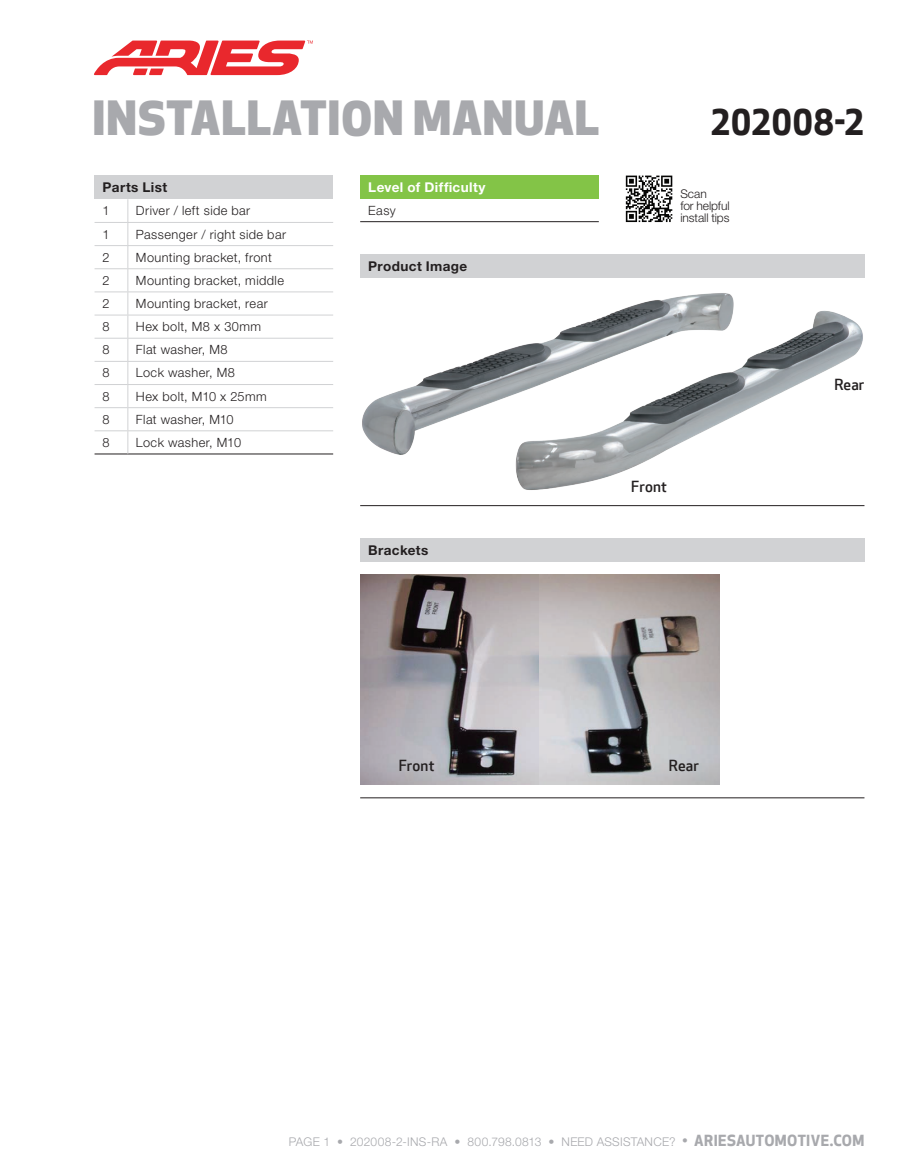
<style>
.page{position:relative;width:905px;height:1175px;background:#fff}
.page>*{position:absolute;margin:0;border:0;box-sizing:border-box;transform-origin:0 0}
.t1{font:800 46.05px "Apex New";letter-spacing:.02em;color:#a8a9ad}
.t2{font:700 34.5px "Apex New";letter-spacing:-.01em;color:#231f20}
.t3{font:500 15px "Apex New";letter-spacing:.01em;color:#231f20}
.t4{font:700 13.5px "Helvetica Neue LT Std";letter-spacing:.03em;color:#231f20}
.t5{font:700 13.5px "Helvetica Neue LT Std";letter-spacing:.03em;color:#fff}
.t6{font:300 12.75px "Helvetica Neue LT Std";letter-spacing:.03em;color:#231f20}
.t7{font:300 12px "Helvetica Neue LT Std";letter-spacing:.02em;color:#a8a9ad}
.t8{font:300 12px/12px "Helvetica Neue LT Std";letter-spacing:-.005em;color:#231f20}
.s1{font-family:"Apex New";font-weight:500;font-size:15px}
.s2{font-family:"Apex New";font-weight:700;font-size:15px}
</style>
<div class="page">
<div style="left:360px;top:254px;width:504px;height:24px;background:#d1d2d4"></div>
<hr style="left:360px;top:505px;width:504px;height:1px;background:#231f20">
<img style="left:362px;top:293px;width:501px;height:197px">
<div style="left:360px;top:538px;width:504px;height:24px;background:#d1d2d4"></div>
<hr style="left:360px;top:797px;width:504px;height:1px;background:#231f20">
<img style="left:360px;top:575px;width:359px;height:209px">
<div style="left:360px;top:176px;width:238px;height:23px;background:#83c447"></div>
<hr style="left:360px;top:221px;width:238px;height:1px;background:#231f20">
<svg style="left:626px;top:176px;width:46px;height:46px"></svg>
<svg style="left:94px;top:41px;width:219px;height:34px"></svg>
<div style="left:94px;top:176px;width:239px;height:23px;background:#d1d2d4"></div>
<hr style="left:94px;top:222px;width:34px;height:1px;background:#d1d2d4">
<hr style="left:128px;top:222px;width:205px;height:1px;background:#d1d2d4">
<hr style="left:94px;top:245px;width:34px;height:1px;background:#d1d2d4">
<hr style="left:128px;top:245px;width:205px;height:1px;background:#d1d2d4">
<hr style="left:94px;top:268px;width:34px;height:1px;background:#d1d2d4">
<hr style="left:128px;top:268px;width:205px;height:1px;background:#d1d2d4">
<hr style="left:94px;top:291px;width:34px;height:1px;background:#d1d2d4">
<hr style="left:128px;top:291px;width:205px;height:1px;background:#d1d2d4">
<hr style="left:94px;top:315px;width:34px;height:1px;background:#d1d2d4">
<hr style="left:128px;top:315px;width:205px;height:1px;background:#d1d2d4">
<hr style="left:94px;top:338px;width:34px;height:1px;background:#d1d2d4">
<hr style="left:128px;top:338px;width:205px;height:1px;background:#d1d2d4">
<hr style="left:94px;top:361px;width:34px;height:1px;background:#d1d2d4">
<hr style="left:128px;top:361px;width:205px;height:1px;background:#d1d2d4">
<hr style="left:94px;top:384px;width:34px;height:1px;background:#d1d2d4">
<hr style="left:128px;top:384px;width:205px;height:1px;background:#d1d2d4">
<hr style="left:94px;top:407px;width:34px;height:1px;background:#d1d2d4">
<hr style="left:128px;top:407px;width:205px;height:1px;background:#d1d2d4">
<hr style="left:94px;top:430px;width:34px;height:1px;background:#d1d2d4">
<hr style="left:128px;top:430px;width:205px;height:1px;background:#d1d2d4">
<hr style="left:94px;top:453px;width:34px;height:1px;background:#231f20">
<hr style="left:128px;top:453px;width:205px;height:1px;background:#231f20">
<svg style="left:127px;top:199px;width:1px;height:254px"></svg>
<h1 class="t1" style="left:93px;top:93px;width:508px">INSTALLATION MANUAL</h1>
<h2 class="t2" style="left:710px;top:102px;width:156px">202008-2</h2>
<p class="t4" style="left:103px;top:179px;width:66px">Parts List</p>
<p class="t6" style="left:103px;top:203px;width:9px">1</p>
<p class="t6" style="left:136px;top:203px;width:116px">Driver / left side bar</p>
<p class="t6" style="left:103px;top:226px;width:9px">1</p>
<p class="t6" style="left:136px;top:226px;width:152px">Passenger / right side bar</p>
<p class="t6" style="left:103px;top:249px;width:9px">2</p>
<p class="t6" style="left:136px;top:249px;width:137px">Mounting bracket, front</p>
<p class="t6" style="left:103px;top:272px;width:9px">2</p>
<p class="t6" style="left:136px;top:272px;width:149px">Mounting bracket, middle</p>
<p class="t6" style="left:103px;top:296px;width:9px">2</p>
<p class="t6" style="left:136px;top:296px;width:133px">Mounting bracket, rear</p>
<p class="t6" style="left:103px;top:319px;width:9px">8</p>
<p class="t6" style="left:136px;top:319px;width:127px">Hex bolt, M8 x 30mm</p>
<p class="t6" style="left:103px;top:342px;width:9px">8</p>
<p class="t6" style="left:136px;top:342px;width:93px">Flat washer, M8</p>
<p class="t6" style="left:103px;top:365px;width:9px">8</p>
<p class="t6" style="left:136px;top:365px;width:100px">Lock washer, M8</p>
<p class="t6" style="left:103px;top:388px;width:9px">8</p>
<p class="t6" style="left:136px;top:388px;width:132px">Hex bolt, M10 x 25mm</p>
<p class="t6" style="left:103px;top:411px;width:9px">8</p>
<p class="t6" style="left:136px;top:411px;width:99px">Flat washer, M10</p>
<p class="t6" style="left:103px;top:434px;width:9px">8</p>
<p class="t6" style="left:136px;top:434px;width:107px">Lock washer, M10</p>
<p class="t5" style="left:368px;top:179px;width:119px">Level of Difficulty</p>
<p class="t6" style="left:368px;top:202px;width:29px">Easy</p>
<p class="t4" style="left:368px;top:258px;width:100px">Product Image</p>
<p class="t4" style="left:368px;top:542px;width:62px">Brackets</p>
<p class="t3" style="left:399px;top:757px;width:37px">Front</p>
<p class="t8" style="left:680px;top:187px;width:51px">Scan<br>for helpful install tips</p>
<p class="t3" style="left:631px;top:478px;width:37px">Front</p>
<p class="t3" style="left:834px;top:376px;width:32px">Rear</p>
<p class="t3" style="left:669px;top:757px;width:32px">Rear</p>
<p class="t7" style="left:289px;top:1134px;width:577px">PAGE 1 • 202008-2-INS-RA • 800.798.0813 • NEED ASSISTANCE? <span class="s1">•</span> <span class="s2">ARIESAUTOMOTIVE.COM</span></p>
</div>
